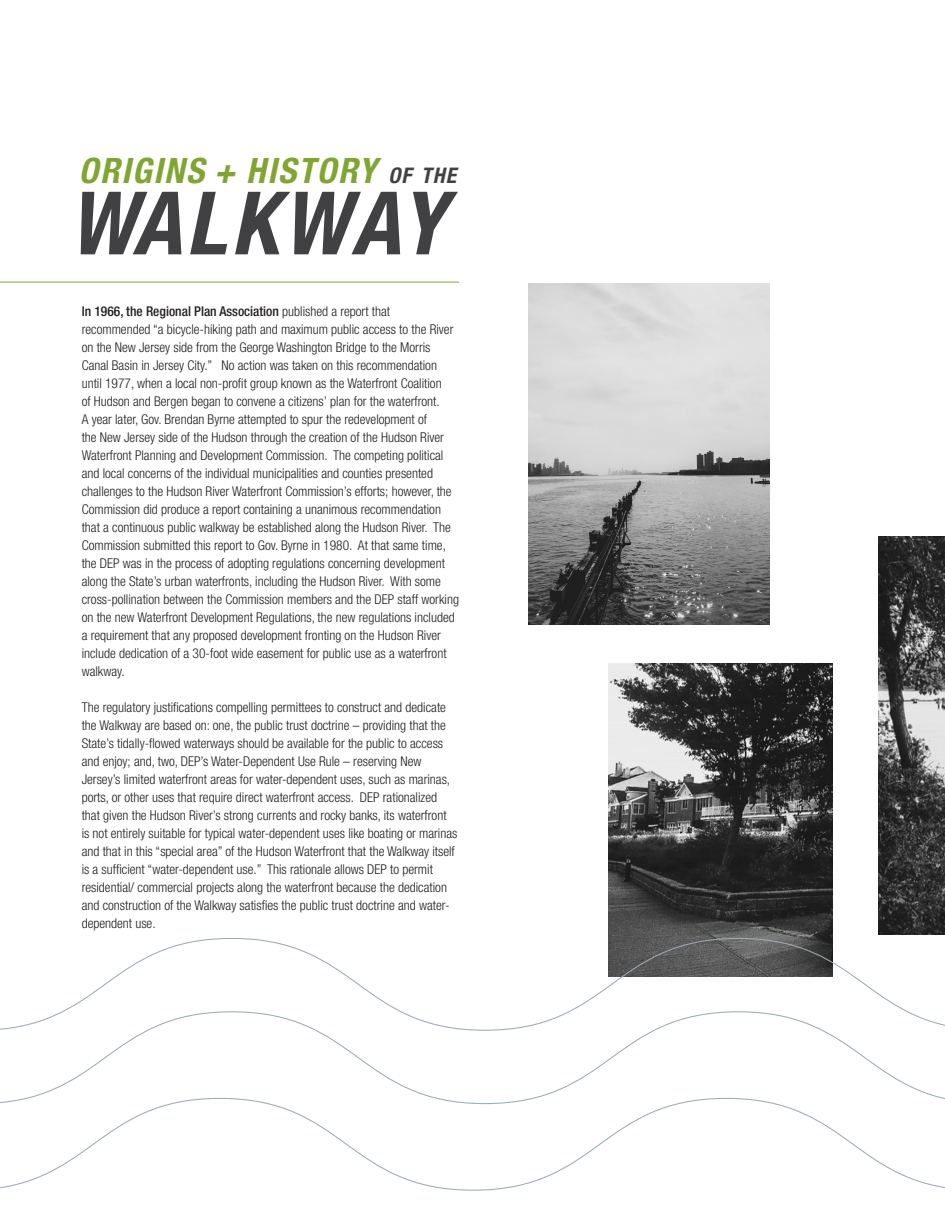
<style>
.page{position:relative;width:945px;height:1215px;background:#fff}
.page>*{position:absolute;margin:0;border:0;box-sizing:border-box;transform-origin:0 0}
.t1{font:italic 700 condensed 87.6px "Helvetica Neue LT Com";letter-spacing:.04em;color:#414042}
.t2{font:italic 700 condensed 35.1px "Helvetica Neue LT Com";letter-spacing:.05em;color:#80a532}
.Actual_Body_Copy{font:300 condensed 13.5px/18px "Helvetica Neue LT Com";color:#231f20}
.s1{font-size:21.6px;color:#414042}
.s2{font-weight:500}
</style>
<div class="page">
<img style="left:609px;top:664px;width:223px;height:273px">
<img style="left:528px;top:283px;width:242px;height:342px">
<img style="left:879px;top:537px;width:66px;height:397px">
<hr style="left:0;top:282px;width:459px;height:1px;background:#80a532">
<svg style="left:63px;top:937px;width:844px;height:74px"></svg>
<svg style="left:0;top:1011px;width:945px;height:86px"></svg>
<svg style="left:0;top:1097px;width:945px;height:94px"></svg>
<p class="t2" style="left:79px;top:149px;width:379px">ORIGINS + HISTORY <span class="s1">OF THE</span></p>
<p class="t1" style="left:69px;top:171px;width:378px">WALKWAY</p>
<p class="Actual_Body_Copy" style="left:82px;top:302px;width:379px"><span class="s2">In 1966, the Regional Plan Association</span> published a report that recommended “a bicycle-hiking path and maximum public access to the River on the New Jersey side from the George Washington Bridge to the Morris Canal Basin in Jersey City.” No action was taken on this recommendation until 1977, when a local non-profit group known as the Waterfront Coalition<br>of Hudson and Bergen began to convene a citizens’ plan for the waterfront.<br>A year later, Gov. Brendan Byrne attempted to spur the redevelopment of<br>the New Jersey side of the Hudson through the creation of the Hudson River Waterfront Planning and Development Commission. The competing political and local concerns of the individual municipalities and counties presented challenges to the Hudson River Waterfront Commission’s efforts; however, the Commission did produce a report containing a unanimous recommendation that a continuous public walkway be established along the Hudson River. The Commission submitted this report to Gov. Byrne in 1980. At that same time, the DEP was in the process of adopting regulations concerning development along the State’s urban waterfronts, including the Hudson River. With some cross-pollination between the Commission members and the DEP staff working on the new Waterfront Development Regulations, the new regulations included a requirement that any proposed development fronting on the Hudson River include dedication of a 30-foot wide easement for public use as a waterfront walkway.</p>
<p class="Actual_Body_Copy" style="left:82px;top:698px;width:377px">The regulatory justifications compelling permittees to construct and dedicate the Walkway are based on: one, the public trust doctrine – providing that the State’s tidally-flowed waterways should be available for the public to access and enjoy; and, two, DEP’s Water-Dependent Use Rule – reserving New Jersey’s limited waterfront areas for water-dependent uses, such as marinas, ports, or other uses that require direct waterfront access. DEP rationalized that given the Hudson River’s strong currents and rocky banks, its waterfront is not entirely suitable for typical water-dependent uses like boating or marinas and that in this “special area” of the Hudson Waterfront that the Walkway itself is a sufficient “water-dependent use.” This rationale allows DEP to permit residential/ commercial projects along the waterfront because the dedication and construction of the Walkway satisfies the public trust doctrine and water&shy;dependent use.</p>
</div>
